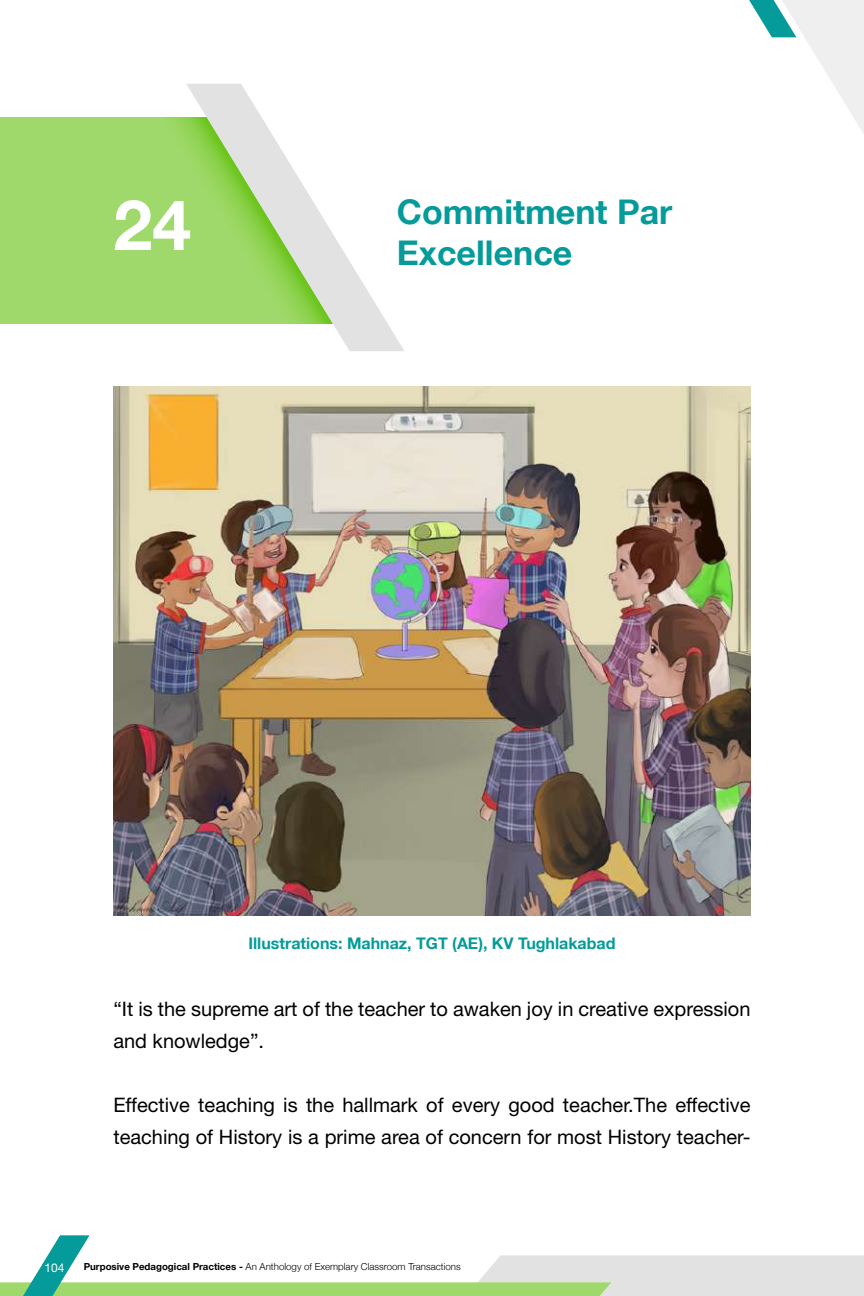
<style>
.page{position:relative;width:864px;height:1296px;background:#fff}
.page>*{position:absolute;margin:0;border:0;box-sizing:border-box;transform-origin:0 0}
.t1{font:700 70px "Helvetica Neue LT";color:#fff}
.t2{font:700 34px "Helvetica Neue LT";color:#059b9a}
.t3{font:20px/32px "Helvetica Neue";color:#000}
.t4{font:700 16px "Helvetica Neue LT";color:#059b9a}
.t5{font:12px "Helvetica Neue";color:#fff}
.t6{font:300 9.6px "Helvetica Neue";color:#000}
.s1{font-weight:700}
</style>
<div class="page">
<svg style="left:749px;top:0;width:115px;height:134px"></svg>
<div style="left:0;top:117px;width:143px;height:207px;background:#9fd96b"></div>
<div style="left:143px;top:117px;width:43px;height:207px;background:#9fd96b"></div>
<svg style="left:0;top:1235px;width:864px;height:61px"></svg>
<svg style="left:186px;top:84px;width:218px;height:267px"></svg>
<img style="left:113px;top:386px;width:638px;height:530px">
<h1 class="t1" style="left:113px;top:182px;width:79px">24</h1>
<h2 class="t2" style="left:397px;top:191px;width:277px">Commitment Par</h2>
<h2 class="t2" style="left:397px;top:232px;width:177px">Excellence</h2>
<p class="t4" style="left:248px;top:933px;width:369px">Illustrations: Mahnaz, TGT (AE), KV Tughlakabad</p>
<p class="t3" style="left:113px;top:992px;width:639px">“It is the supreme art of the teacher to awaken joy in creative expression and knowledge”.</p>
<p class="t3" style="left:113px;top:1088px;width:639px">Effective teaching is the hallmark of every good teacher.The effective teaching of History is a prime area of concern for most History teacher-</p>
<p class="t5" style="left:44px;top:1261px;width:22px">104</p>
<p class="t6" style="left:84px;top:1261px;width:379px"><span class="s1">Purposive Pedagogical Practices -</span> An Anthology of Exemplary Classroom Transactions</p>
</div>
